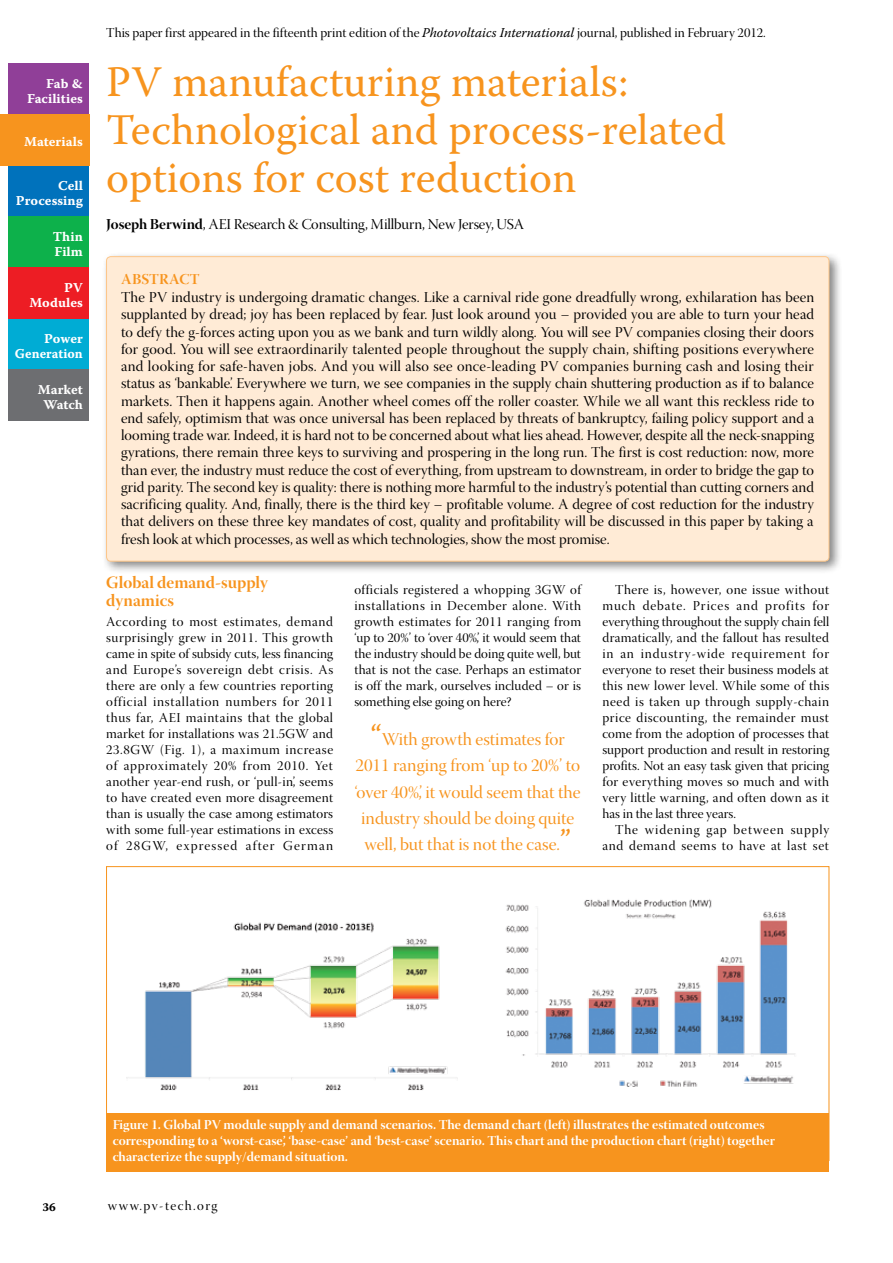
<style>
.page{position:relative;width:893px;height:1263px;background:#fff}
.page>*{position:absolute;margin:0;border:0;box-sizing:border-box;transform-origin:0 0}
.t1{font:43.5px/48px "Warnock Pro";color:#f7941e}
.t2{font:18px/26.2px "Warnock Pro Disp";color:#f7941e;text-align:center}
.t3{font:17.25px/18px "Warnock Pro Bold Disp";color:#f7941e}
.t4{font:15px/17.2px "Warnock Pro Disp";letter-spacing:-.005em;color:#000;text-align:justify}
.t5{font:15px "Warnock Pro Bold Disp";letter-spacing:.025em;color:#f7941e}
.t6{font:13.5px/16px "Warnock Pro Disp";letter-spacing:.015em;color:#000;text-align:justify}
.t7{font:13.5px/15.8px "Warnock Pro Bold Disp";color:#fff}
.t8{font:13.5px/15px "Warnock Pro Bold Capt";color:#fff;text-align:right}
.t9{font:13.5px/16px "Warnock Pro Disp";letter-spacing:.055em;color:#000;text-align:right}
.t10{font:13.5px "Warnock Pro Disp";letter-spacing:.1em;color:#000}
.t11{font:12px "Warnock Pro Bold Capt";color:#000}
.s1{font-family:"Warnock Pro";font-style:italic}
.s2{font-family:"Warnock Pro Bold Disp"}
.s3{font-family:"Warnock Pro";font-size:30px}
</style>
<div class="page">
<div style="left:9px;top:319px;width:80px;height:51px;background:#00acd4"></div>
<div style="left:9px;top:370px;width:80px;height:51px;background:#6d6e71"></div>
<div style="left:9px;top:166px;width:80px;height:51px;background:#0072bc"></div>
<div style="left:9px;top:64px;width:80px;height:51px;background:#903f98"></div>
<div style="left:9px;top:217px;width:80px;height:51px;background:#0db14b"></div>
<div style="left:0;top:115px;width:89px;height:51px;background:#f7941e"></div>
<div style="left:9px;top:268px;width:80px;height:51px;background:#ed1d24"></div>
<img style="left:126px;top:922px;width:332px;height:169px">
<div style="left:101px;top:251px;width:741px;height:323px;background:#000;opacity:.5"></div>
<div style="left:107px;top:257px;width:722px;height:304px;background:#ffebd6;border-radius:4px"></div>
<div style="left:106px;top:1113px;width:723px;height:58px;background:#f7941e"></div>
<img style="left:505px;top:899px;width:290px;height:188px">
<p class="t8" style="left:27px;top:75px;width:57px">Fab &amp;<br>Facilities</p>
<p class="t8" style="left:24px;top:134px;width:60px">Materials</p>
<p class="t8" style="left:16px;top:178px;width:68px">Cell<br>Processing</p>
<p class="t8" style="left:53px;top:229px;width:31px;text-align:left">Thin<br>Film</p>
<p class="t8" style="left:29px;top:280px;width:55px">PV<br>Modules</p>
<p class="t8" style="left:15px;top:331px;width:69px">Power<br>Generation</p>
<p class="t8" style="left:38px;top:382px;width:46px;text-align:center">Market<br>Watch</p>
<p class="t6" style="left:106px;top:26px;width:661px">This paper first appeared in the fifteenth print edition of the <span class="s1">Photovoltaics International</span> journal, published in February 2012.</p>
<h1 class="t1" style="left:106px;top:57px;width:621px">PV manufacturing materials:<br>Technological and process-related options for cost reduction</h1>
<p class="t4" style="left:106px;top:217px;width:420px"><span class="s2">Joseph Berwind</span>, AEI Research &amp; Consulting, Millburn, New Jersey, USA</p>
<p class="t5" style="left:121px;top:270px;width:80px">Abstract</p>
<p class="t4" style="left:121px;top:290px;width:695px">The PV industry is undergoing dramatic changes. Like a carnival ride gone dreadfully wrong, exhilaration has been supplanted by dread; joy has been replaced by fear. Just look around you – provided you are able to turn your head to defy the g-forces acting upon you as we bank and turn wildly along. You will see PV companies closing their doors for good. You will see extraordinarily talented people throughout the supply chain, shifting positions everywhere and looking for safe-haven jobs. And you will also see once-leading PV companies burning cash and losing their status as ‘bankable’. Everywhere we turn, we see companies in the supply chain shuttering production as if to balance markets. Then it happens again. Another wheel comes off the roller coaster. While we all want this reckless ride to end safely, optimism that was once universal has been replaced by threats of bankruptcy, failing policy support and a looming trade war. Indeed, it is hard not to be concerned about what lies ahead. However, despite all the neck-snapping gyrations, there remain three keys to surviving and prospering in the long run. The first is cost reduction: now, more than ever, the industry must reduce the cost of everything, from upstream to downstream, in order to bridge the gap to grid parity. The second key is quality: there is nothing more harmful to the industry’s potential than cutting corners and sacrificing quality. And, finally, there is the third key – profitable volume. A degree of cost reduction for the industry that delivers on these three key mandates of cost, quality and profitability will be discussed in this paper by taking a fresh look at which processes, as well as which technologies, show the most promise.</p>
<p class="t3" style="left:106px;top:573px;width:163px">Global demand-supply dynamics</p>
<p class="t6" style="left:106px;top:615px;width:228px">According to most estimates, demand surprisingly grew in 2011. This growth came in spite of subsidy cuts, less financing and Europe’s sovereign debt crisis. As there are only a few countries reporting official installation numbers for 2011 thus far, AEI maintains that the global market for installations was 21.5GW and 23.8GW (Fig. 1), a maximum increase of approximately 20% from 2010. Yet another year-end rush, or ‘pull-in’, seems to have created even more disagreement than is usually the case among estimators with some full-year estimations in excess of 28GW, expressed after German</p>
<p class="t6" style="left:354px;top:583px;width:228px">officials registered a whopping 3GW of installations in December alone. With growth estimates for 2011 ranging from ‘up to 20%’ to ‘over 40%’, it would seem that the industry should be doing quite well, but that is not the case. Perhaps an estimator is off the mark, ourselves included – or is something else going on here?</p>
<p class="t2" style="left:355px;top:728px;width:227px"><span class="s3">“</span>With growth estimates for<br>2011 ranging from ‘up to 20%’ to ‘over 40%’, it would seem that the industry should be doing quite well, but that is not the case.<span class="s3">”</span></p>
<p class="t6" style="left:602px;top:583px;width:228px;text-indent:13px">There is, however, one issue without much debate. Prices and profits for everything throughout the supply chain fell dramatically, and the fallout has resulted in an industry-wide requirement for everyone to reset their business models at this new lower level. While some of this need is taken up through supply-chain price discounting, the remainder must come from the adoption of processes that support production and result in restoring profits. Not an easy task given that pricing for everything moves so much and with very little warning, and often down as it has in the last three years.</p>
<p class="t9" style="left:602px;top:823px;width:228px">The widening gap between supply and demand seems to have at last set</p>
<p class="t7" style="left:113px;top:1117px;width:664px">Figure 1. Global PV module supply and demand scenarios. The demand chart (left) illustrates the estimated outcomes corresponding to a ‘worst-case’, ‘base-case’ and ‘best-case’ scenario. This chart and the production chart (right) together characterize the supply/demand situation.</p>
<p class="t11" style="left:43px;top:1200px;width:15px">36</p>
<p class="t10" style="left:108px;top:1198px;width:111px">www.pv-tech.org</p>
</div>
